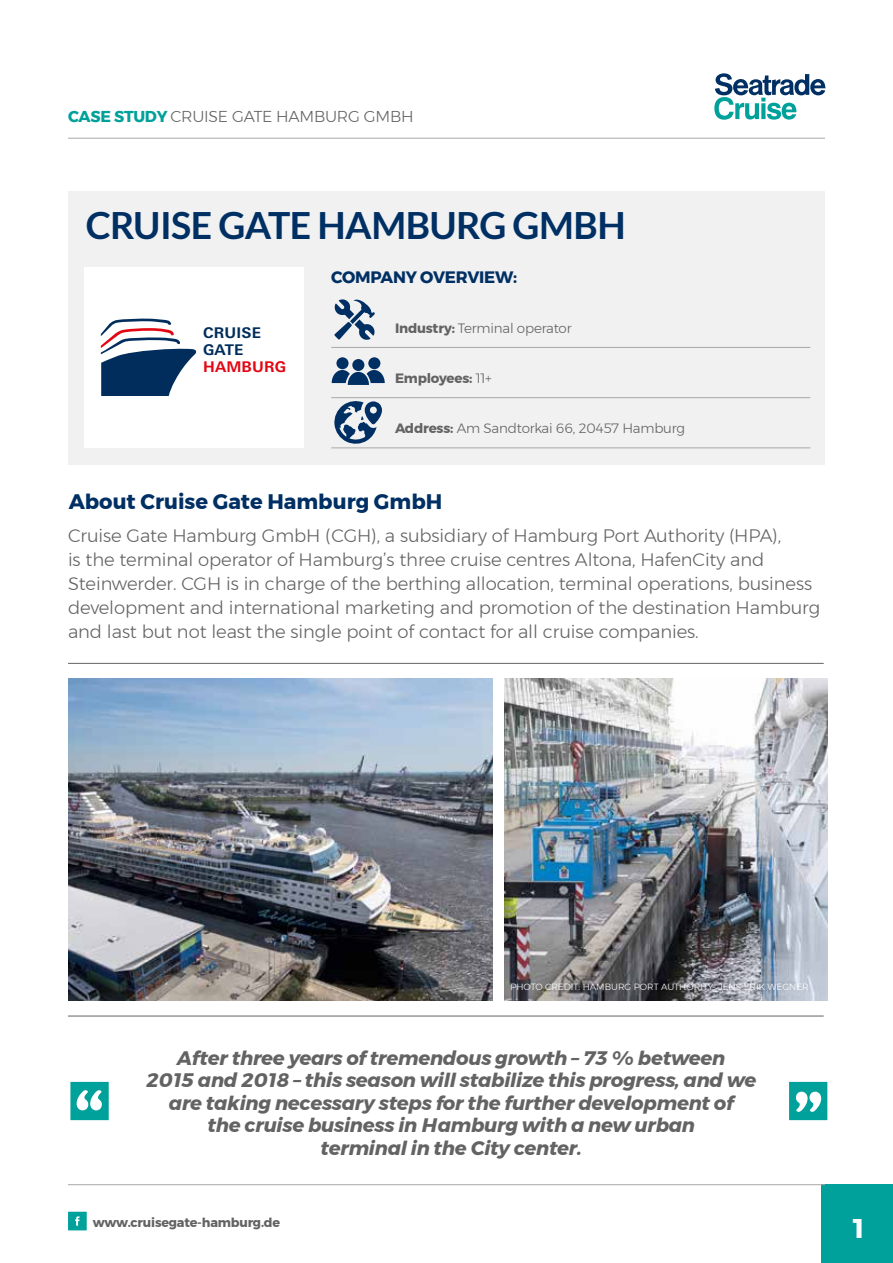
<style>
.page{position:relative;width:893px;height:1263px;background:#fff}
.page>*{position:absolute;margin:0;border:0;box-sizing:border-box;transform-origin:0 0}
.t1{font:700 37.5px "Lato";letter-spacing:-.015em;color:#002f63}
.t2{font:700 27px "Montserrat";color:#fff}
.t3{font:700 21px "Montserrat";color:#002f63}
.t4{font:italic 700 19.5px/22.5px "Montserrat";letter-spacing:-.015em;color:#646363;text-align:center}
.t5{font:300 18px/24px "Montserrat";letter-spacing:-.005em;color:#646363}
.t6{font:700 16.5px "Montserrat";letter-spacing:-.015em;color:#002f63}
.t7{font:300 15.75px "Montserrat";letter-spacing:-.015em;color:#646363}
.t8{font:700 14.7px/17.2px "LT Univers Basic";letter-spacing:.01em;color:#002d5b}
.t9{font:700 14.7px "LT Univers Basic";letter-spacing:.01em;color:#e30613}
.t10{font:300 13.5px "Montserrat";letter-spacing:-.015em;color:#646363}
.t11{font:700 13.5px "Montserrat";letter-spacing:-.015em;color:#646363}
.t12{font:700 12.75px "Montserrat";letter-spacing:-.015em;color:#646363}
.t13{font:300 9px "Montserrat";color:#fff}
.s1{font-weight:700;color:#00a19a}
.s2{font-weight:700}
.s3{font-weight:300}
</style>
<div class="page">
<div style="left:821px;top:1184px;width:72px;height:79px;background:#00a19a"></div>
<hr style="left:68px;top:138px;width:757px;height:1px;background:#a8a8a7">
<svg style="left:68px;top:1212px;width:19px;height:18px"></svg>
<hr style="left:68px;top:1184px;width:757px;height:1px;background:#a8a8a7">
<svg style="left:714px;top:73px;width:111px;height:47px"></svg>
<div style="left:68px;top:191px;width:757px;height:274px;background:#f1f1f1"></div>
<hr style="left:331px;top:347px;width:479px;height:1px;background:#a8a8a7">
<hr style="left:331px;top:397px;width:479px;height:1px;background:#a8a8a7">
<hr style="left:331px;top:447px;width:479px;height:1px;background:#a8a8a7">
<svg style="left:334px;top:401px;width:48px;height:43px"></svg>
<div style="left:84px;top:267px;width:219px;height:181px;background:#fff"></div>
<svg style="left:101px;top:319px;width:95px;height:77px"></svg>
<hr style="left:68px;top:1016px;width:756px;height:1px;background:#646363">
<div style="left:352px;top:359px;width:12px;height:12px;background:#002f63;border-radius:50%"></div>
<div style="left:336px;top:357px;width:13px;height:12px;background:#002f63;border-radius:50%"></div>
<div style="left:368px;top:357px;width:12px;height:12px;background:#002f63;border-radius:50%"></div>
<svg style="left:332px;top:370px;width:53px;height:15px"></svg>
<svg style="left:334px;top:299px;width:41px;height:41px"></svg>
<svg style="left:70px;top:1082px;width:39px;height:38px"></svg>
<svg style="left:789px;top:1082px;width:38px;height:38px"></svg>
<hr style="left:68px;top:663px;width:756px;height:1px;background:#646363">
<img style="left:68px;top:678px;width:425px;height:322px">
<img style="left:504px;top:678px;width:323px;height:322px">
<p class="t7" style="left:68px;top:104px;width:347px"><span class="s1">CASE STUDY</span> CRUISE GATE HAMBURG GMBH</p>
<h1 class="t1" style="left:86px;top:203px;width:541px">CRUISE GATE HAMBURG GMBH</h1>
<p class="t6" style="left:331px;top:264px;width:188px">COMPANY OVERVIEW:</p>
<p class="t8" style="left:203px;top:324px;width:59px">CRUISE<br>GATE</p>
<p class="t9" style="left:203px;top:358px;width:84px">HAMBURG</p>
<p class="t10" style="left:395px;top:318px;width:178px"><span class="s2">Industry:</span> Terminal operator</p>
<p class="t11" style="left:395px;top:368px;width:98px">Employees: <span class="s3">11+</span></p>
<p class="t10" style="left:395px;top:419px;width:292px"><span class="s2">Address:</span> Am Sandtorkai 66, 20457 Hamburg</p>
<p class="t3" style="left:69px;top:485px;width:375px">About Cruise Gate Hamburg GmbH</p>
<p class="t5" style="left:68px;top:523px;width:754px">Cruise Gate Hamburg GmbH (CGH), a subsidiary of Hamburg Port Authority (HPA),<br>is the terminal operator of Hamburg’s three cruise centres Altona, HafenCity and Steinwerder. CGH is in charge of the berthing allocation, terminal operations, business development and international marketing and promotion of the destination Hamburg and last but not least the single point of contact for all cruise companies.</p>
<p class="t13" style="left:510px;top:980px;width:300px">PHOTO CREDIT: HAMBURG PORT AUTHORITY_JENS ERIK WEGNER</p>
<p class="t4" style="left:146px;top:1047px;width:612px">After three years of tremendous growth – 73 % between<br>2015 and 2018 – this season will stabilize this progress, and we are taking necessary steps for the further development of<br>the cruise business in Hamburg with a new urban<br>terminal in the City center.</p>
<p class="t12" style="left:93px;top:1212px;width:189px">www.cruisegate-hamburg.de</p>
<h2 class="t2" style="left:853px;top:1206px;width:12px">1</h2>
</div>
